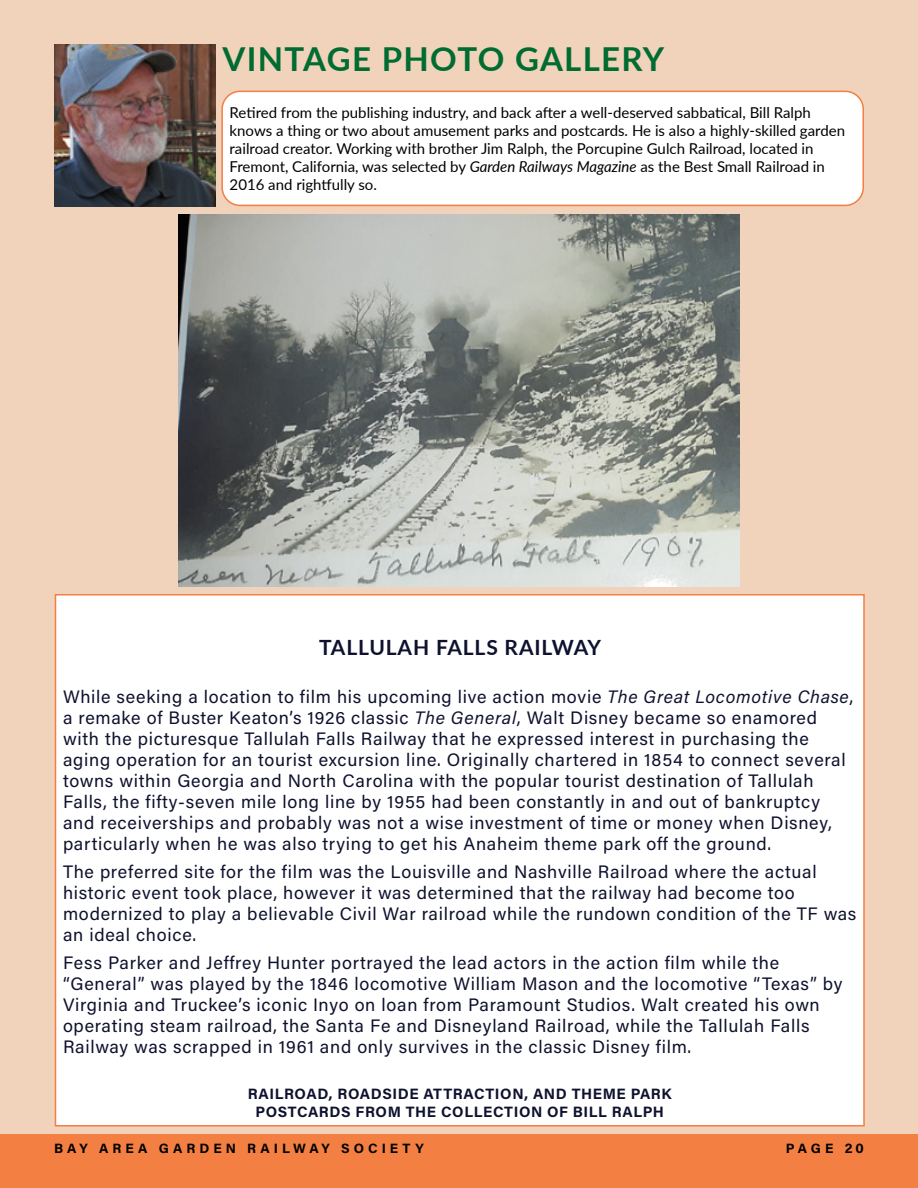
<style>
.page{position:relative;width:918px;height:1188px;background:#f1d2ba}
.page>*{position:absolute;margin:0;border:0;box-sizing:border-box;transform-origin:0 0}
.t1{font:700 33px "Lato";letter-spacing:.04em;color:#006c32}
.t2{font:700 21px "Lato";letter-spacing:.04em;color:#0f122e}
.t3{font:18px/21px "Acumin Pro";letter-spacing:.04em;color:#0f122e}
.t4{font:15px/18px "Lato";color:#000}
.t5{font:700 15px/18px "Acumin Pro";letter-spacing:.04em;color:#0f122e;text-align:center}
.t6{font:700 13.5px "Acumin Pro";letter-spacing:.3em;color:#000}
.s1{font-style:italic}
</style>
<div class="page">
<div style="left:0;top:1134px;width:918px;height:54px;background:#f47f42"></div>
<img style="left:54px;top:44px;width:162px;height:162px">
<div style="left:222px;top:91px;width:641px;height:114px;background:#fff;border-radius:18px"></div>
<div style="left:221px;top:91px;width:643px;height:115px;border:2px solid #f47e43;border-radius:18px"></div>
<img style="left:179px;top:215px;width:560px;height:372px">
<div style="left:56px;top:595px;width:808px;height:531px;background:#fff"></div>
<h1 class="t1" style="left:222px;top:34px;width:443px">VINTAGE PHOTO GALLERY</h1>
<p class="t4" style="left:230px;top:103px;width:617px">Retired from the publishing industry, and back after a well-deserved sabbatical, Bill Ralph knows a thing or two about amusement parks and postcards. He is also a highly-skilled garden railroad creator. Working with brother Jim Ralph, the Porcupine Gulch Railroad, located in Fremont, California, was selected by <span class="s1">Garden Railways Magazine</span> as the Best Small Railroad in 2016 and rightfully so.</p>
<p class="t2" style="left:319px;top:631px;width:284px">TALLULAH FALLS RAILWAY</p>
<p class="t3" style="left:63px;top:686px;width:792px">While seeking a location to film his upcoming live action movie <span class="s1">The Great Locomotive Chase</span>, a remake of Buster Keaton’s 1926 classic <span class="s1">The General</span>, Walt Disney became so enamored with the picturesque Tallulah Falls Railway that he expressed interest in purchasing the aging operation for an tourist excursion line. Originally chartered in 1854 to connect several towns within Georgia and North Carolina with the popular tourist destination of Tallulah Falls, the fifty-seven mile long line by 1955 had been constantly in and out of bankruptcy and receiverships and probably was not a wise investment of time or money when Disney, particularly when he was also trying to get his Anaheim theme park off the ground.</p>
<p class="t3" style="left:63px;top:861px;width:795px">The preferred site for the film was the Louisville and Nashville Railroad where the actual historic event took place, however it was determined that the railway had become too modernized to play a believable Civil War railroad while the rundown condition of the TF was an ideal choice.</p>
<p class="t3" style="left:63px;top:951px;width:781px">Fess Parker and Jeffrey Hunter portrayed the lead actors in the action film while the “General” was played by the 1846 locomotive William Mason and the locomotive “Texas” by Virginia and Truckee’s iconic Inyo on loan from Paramount Studios. Walt created his own operating steam railroad, the Santa Fe and Disneyland Railroad, while the Tallulah Falls Railway was scrapped in 1961 and only survives in the classic Disney film.</p>
<p class="t5" style="left:248px;top:1084px;width:425px">RAILROAD, ROADSIDE ATTRACTION, AND THEME PARK<br>POSTCARDS FROM THE COLLECTION OF BILL RALPH</p>
<p class="t6" style="left:54px;top:1138px;width:371px">BAY AREA GARDEN RAILWAY SOCIETY</p>
<p class="t6" style="left:786px;top:1138px;width:80px">PAGE 20</p>
</div>
